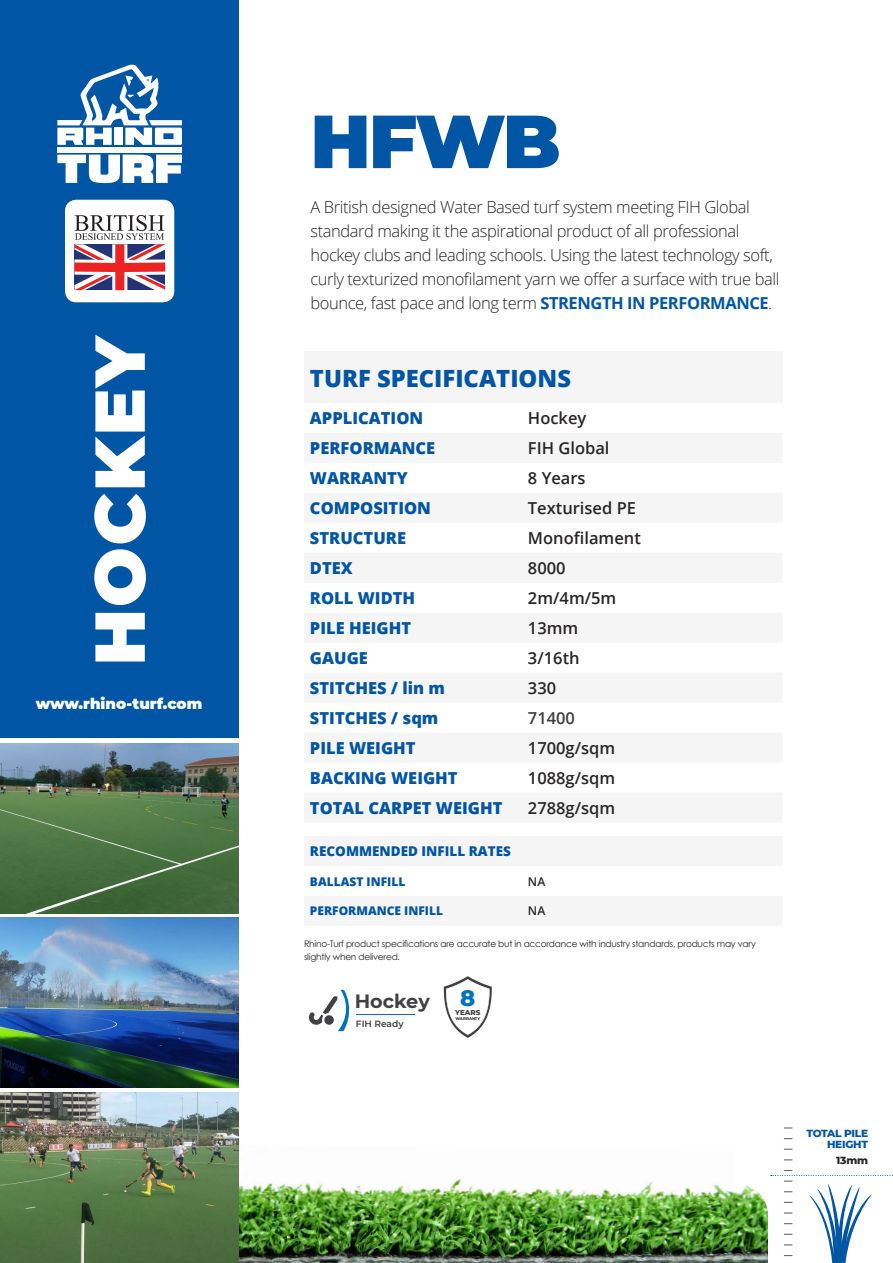
<style>
.page{position:relative;width:893px;height:1263px;background:#fff}
.page>*{position:absolute;margin:0;border:0;box-sizing:border-box;transform-origin:0 0}
.t1{font:900 75px "Montserrat";color:#0155a5}
.t2{font:900 70.5px "Montserrat";letter-spacing:.025em;color:#fff}
.t3{font:800 23.7px "Open Sans";color:#0155a5}
.t4{font:800 22.65px "Montserrat";color:#0072bc}
.t5{font:700 19.2px "Montserrat";color:#414042}
.t6{font:300 16.5px/24px "Open Sans";letter-spacing:-.025em;color:#282526}
.t7{font:800 16.5px "Open Sans";color:#0155a5}
.t8{font:600 16.5px "Open Sans";color:#282526}
.t9{font:600 16.5px "Open Sans";color:#3e3e3f}
.t10{font:900 15px "Montserrat";color:#fff}
.t11{font:800 13.5px "Open Sans";color:#0155a5}
.t12{font:800 12px "Open Sans";color:#0155a5}
.t13{font:600 12px "Open Sans";color:#282526}
.t14{font:800 10.5px/10.5px "Montserrat";letter-spacing:-.025em;color:#0155a5;text-align:right}
.t15{font:800 10.5px "Montserrat";color:#282526}
.t16{font:600 9.15px "Montserrat";color:#414042}
.t17{font:9px/13.5px "Century Gothic";letter-spacing:-.025em;color:#282526}
.t18{font:800 7.2px "Montserrat";color:#414042}
.t19{font:800 4.05px "Montserrat";color:#414042}
.s1{font-weight:700;color:#0155a5}
</style>
<div class="page">
<img style="left:238px;top:1144px;width:496px;height:119px">
<hr style="left:356px;top:1014px;width:59px;height:1px;background:#0970b9">
<svg style="left:309px;top:990px;width:41px;height:41px"></svg>
<div style="left:324px;top:1015px;width:10px;height:10px;background:#414042;border-radius:50%"></div>
<div style="left:304px;top:352px;width:478px;height:51px;background:#f5f5f6"></div>
<svg style="left:444px;top:976px;width:48px;height:62px"></svg>
<div style="left:0;top:0;width:238px;height:738px;background:#0155a5"></div>
<img style="left:0;top:743px;width:238px;height:170px">
<img style="left:0;top:918px;width:238px;height:170px">
<img style="left:0;top:1093px;width:238px;height:170px">
<svg style="left:734px;top:1127px;width:159px;height:136px"></svg>
<div style="left:57px;top:147px;width:125px;height:5px;background:#fff"></div>
<svg style="left:57px;top:64px;width:125px;height:81px"></svg>
<svg style="left:57px;top:155px;width:125px;height:28px"></svg>
<div style="left:65px;top:200px;width:109px;height:102px;background:#fff;border-radius:11px"></div>
<svg style="left:74px;top:215px;width:91px;height:75px"></svg>
<p class="t2" style="left:67px;top:665px;width:334px;rotate:-90deg">HOCKEY</p>
<p class="t10" style="left:36px;top:692px;width:168px">www.rhino-turf.com</p>
<p class="t1" style="left:310px;top:85px;width:252px">HFWB</p>
<p class="t6" style="left:310px;top:194px;width:471px">A British designed Water Based turf system meeting FIH Global standard making it the aspirational product of all professional hockey clubs and leading schools. Using the latest technology soft, curly texturized monofilament yarn we offer a surface with true ball bounce, fast pace and long term <span class="s1">STRENGTH IN PERFORMANCE</span>.</p>
<p class="t3" style="left:310px;top:360px;width:263px">TURF SPECIFICATIONS</p>
<p class="t7" style="left:310px;top:406px;width:115px">APPLICATION</p>
<p class="t8" style="left:528px;top:407px;width:60px">Hockey</p>
<p class="t7" style="left:310px;top:436px;width:127px">PERFORMANCE</p>
<p class="t8" style="left:528px;top:437px;width:83px">FIH Global</p>
<p class="t7" style="left:310px;top:466px;width:99px">WARRANTY</p>
<p class="t8" style="left:528px;top:467px;width:59px">8 Years</p>
<p class="t7" style="left:310px;top:496px;width:123px">COMPOSITION</p>
<p class="t8" style="left:528px;top:497px;width:110px">Texturised PE</p>
<p class="t7" style="left:310px;top:525px;width:98px">STRUCTURE</p>
<p class="t8" style="left:528px;top:527px;width:114px">Monofilament</p>
<p class="t7" style="left:310px;top:555px;width:44px">DTEX</p>
<p class="t8" style="left:528px;top:557px;width:39px">8000</p>
<p class="t7" style="left:310px;top:585px;width:107px">ROLL WIDTH</p>
<p class="t8" style="left:528px;top:587px;width:90px">2m/4m/5m</p>
<p class="t7" style="left:310px;top:615px;width:103px">PILE HEIGHT</p>
<p class="t8" style="left:528px;top:617px;width:52px">13mm</p>
<p class="t7" style="left:310px;top:645px;width:59px">GAUGE</p>
<p class="t8" style="left:528px;top:647px;width:53px">3/16th</p>
<p class="t7" style="left:310px;top:675px;width:137px">STITCHES / lin m</p>
<p class="t8" style="left:528px;top:677px;width:30px">330</p>
<p class="t7" style="left:310px;top:705px;width:130px">STITCHES / sqm</p>
<p class="t9" style="left:528px;top:707px;width:49px">71400</p>
<p class="t7" style="left:310px;top:735px;width:107px">PILE WEIGHT</p>
<p class="t8" style="left:528px;top:736px;width:89px">1700g/sqm</p>
<p class="t7" style="left:310px;top:765px;width:149px">BACKING WEIGHT</p>
<p class="t8" style="left:528px;top:766px;width:89px">1088g/sqm</p>
<p class="t7" style="left:310px;top:795px;width:194px">TOTAL CARPET WEIGHT</p>
<p class="t8" style="left:528px;top:796px;width:89px">2788g/sqm</p>
<p class="t11" style="left:310px;top:841px;width:202px">RECOMMENDED INFILL RATES</p>
<p class="t12" style="left:310px;top:872px;width:97px">BALLAST INFILL</p>
<p class="t13" style="left:528px;top:873px;width:19px">NA</p>
<p class="t12" style="left:310px;top:902px;width:135px">PERFORMANCE INFILL</p>
<p class="t13" style="left:528px;top:903px;width:19px">NA</p>
<p class="t17" style="left:304px;top:937px;width:453px">Rhino-Turf product specifications are accurate but in accordance with industry standards, products may vary slightly when delivered.</p>
<p class="t5" style="left:355px;top:987px;width:77px">Hockey</p>
<p class="t16" style="left:356px;top:1017px;width:49px">FIH Ready</p>
<h3 class="t4" style="left:460px;top:982px;width:17px">8</h3>
<p class="t18" style="left:455px;top:1007px;width:27px">YEARS</p>
<p class="t19" style="left:455px;top:1015px;width:26px">WARRANTY</p>
<p class="t14" style="left:806px;top:1127px;width:63px">TOTAL PILE<br>HEIGHT</p>
<p class="t15" style="left:836px;top:1153px;width:33px">13mm</p>
</div>
